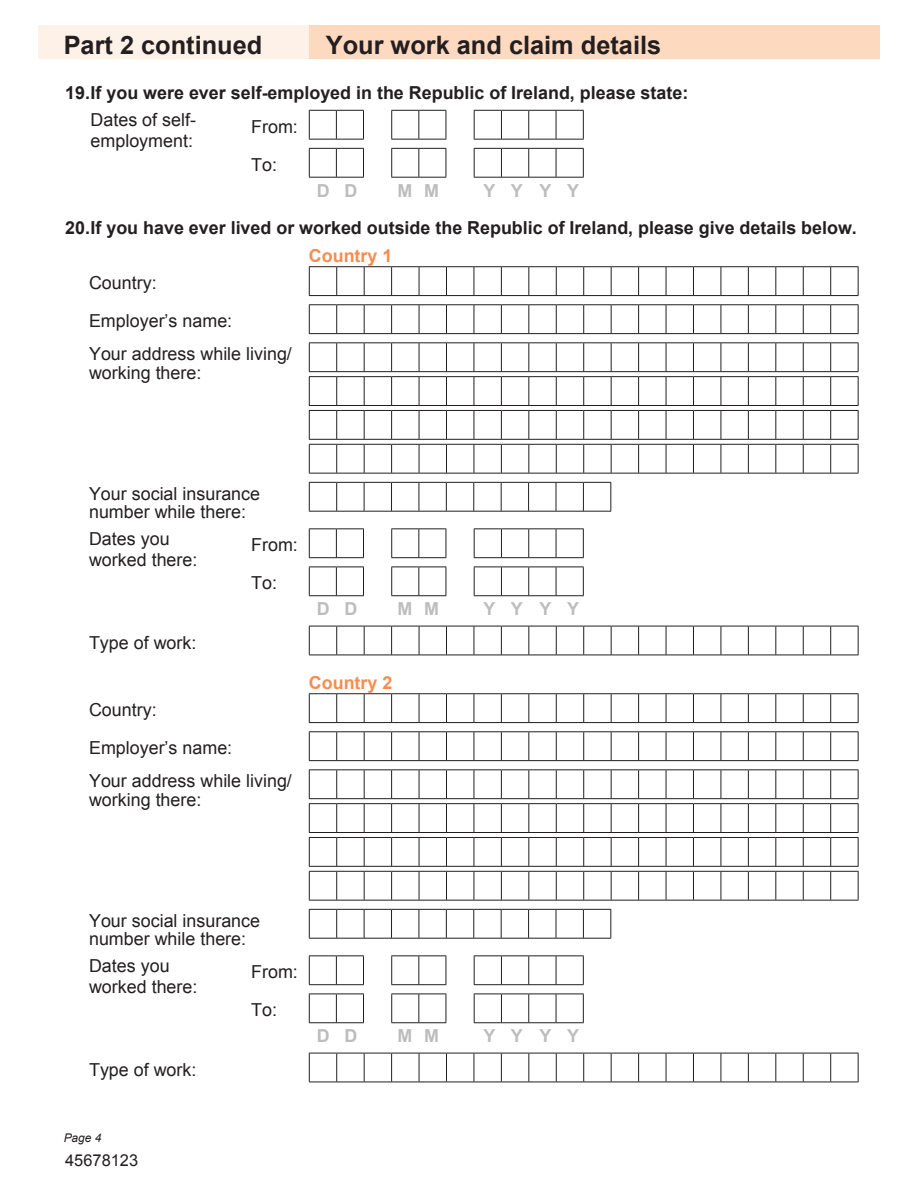
<style>
.page{position:relative;width:918px;height:1188px;background:#fff}
.page>*{position:absolute;margin:0;border:0;box-sizing:border-box;transform-origin:0 0}
.t1{font:700 25.35px "Arial";color:#231f20}
.t2{font:17.85px/38.1px "Arial";color:#231f20}
.t3{font:700 17.85px "Arial";color:#231f20}
.t4{font:700 17.85px "Arial";color:#bcbdbf}
.t5{font:700 17.85px "Arial";color:#f68c50}
.t6{font:16.35px "Arial";color:#231f20}
.t7{font:italic 12px "Arial";color:#231f20}
</style>
<div class="page">
<div style="left:38px;top:25px;width:292px;height:34px;background:#fef2e8"></div>
<div style="left:309px;top:25px;width:571px;height:34px;background:#fdd9c0"></div>
<svg style="left:309px;top:482px;width:302px;height:29px"></svg>
<hr style="left:309px;top:511px;width:302px;height:1px;background:#231f20">
<svg style="left:309px;top:266px;width:550px;height:29px"></svg>
<hr style="left:309px;top:295px;width:550px;height:1px;background:#231f20">
<svg style="left:309px;top:304px;width:550px;height:29px"></svg>
<hr style="left:309px;top:333px;width:550px;height:1px;background:#231f20">
<svg style="left:309px;top:626px;width:550px;height:29px"></svg>
<hr style="left:309px;top:655px;width:550px;height:1px;background:#231f20">
<svg style="left:309px;top:148px;width:55px;height:29px"></svg>
<hr style="left:309px;top:177px;width:55px;height:1px;background:#231f20">
<svg style="left:391px;top:148px;width:56px;height:29px"></svg>
<hr style="left:391px;top:177px;width:55px;height:1px;background:#231f20">
<svg style="left:474px;top:148px;width:110px;height:29px"></svg>
<hr style="left:474px;top:177px;width:110px;height:1px;background:#231f20">
<svg style="left:309px;top:110px;width:55px;height:29px"></svg>
<hr style="left:309px;top:139px;width:55px;height:1px;background:#231f20">
<svg style="left:391px;top:110px;width:56px;height:29px"></svg>
<hr style="left:391px;top:139px;width:55px;height:1px;background:#231f20">
<svg style="left:474px;top:110px;width:110px;height:29px"></svg>
<hr style="left:474px;top:139px;width:110px;height:1px;background:#231f20">
<svg style="left:309px;top:567px;width:55px;height:28px"></svg>
<hr style="left:309px;top:595px;width:55px;height:1px;background:#231f20">
<svg style="left:391px;top:567px;width:56px;height:29px"></svg>
<hr style="left:391px;top:595px;width:55px;height:1px;background:#231f20">
<svg style="left:474px;top:567px;width:110px;height:28px"></svg>
<hr style="left:474px;top:595px;width:110px;height:1px;background:#231f20">
<svg style="left:309px;top:528px;width:55px;height:29px"></svg>
<hr style="left:309px;top:557px;width:55px;height:1px;background:#231f20">
<svg style="left:391px;top:528px;width:56px;height:30px"></svg>
<hr style="left:391px;top:557px;width:55px;height:1px;background:#231f20">
<svg style="left:474px;top:528px;width:110px;height:29px"></svg>
<hr style="left:474px;top:557px;width:110px;height:1px;background:#231f20">
<svg style="left:309px;top:909px;width:302px;height:29px"></svg>
<hr style="left:309px;top:938px;width:302px;height:1px;background:#231f20">
<svg style="left:309px;top:693px;width:550px;height:29px"></svg>
<hr style="left:309px;top:722px;width:550px;height:1px;background:#231f20">
<svg style="left:309px;top:731px;width:550px;height:29px"></svg>
<hr style="left:309px;top:760px;width:550px;height:1px;background:#231f20">
<svg style="left:309px;top:1053px;width:550px;height:29px"></svg>
<hr style="left:309px;top:1082px;width:550px;height:1px;background:#231f20">
<svg style="left:309px;top:994px;width:55px;height:28px"></svg>
<hr style="left:309px;top:1022px;width:55px;height:1px;background:#231f20">
<svg style="left:391px;top:994px;width:56px;height:29px"></svg>
<hr style="left:391px;top:1022px;width:55px;height:1px;background:#231f20">
<svg style="left:474px;top:994px;width:110px;height:28px"></svg>
<hr style="left:474px;top:1022px;width:110px;height:1px;background:#231f20">
<svg style="left:309px;top:955px;width:55px;height:29px"></svg>
<hr style="left:309px;top:984px;width:55px;height:1px;background:#231f20">
<svg style="left:391px;top:955px;width:56px;height:30px"></svg>
<hr style="left:391px;top:984px;width:55px;height:1px;background:#231f20">
<svg style="left:474px;top:955px;width:110px;height:29px"></svg>
<hr style="left:474px;top:984px;width:110px;height:1px;background:#231f20">
<svg style="left:309px;top:342px;width:550px;height:131px"></svg>
<hr style="left:309px;top:473px;width:550px;height:1px;background:#231f20">
<svg style="left:309px;top:769px;width:550px;height:131px"></svg>
<hr style="left:309px;top:900px;width:550px;height:1px;background:#231f20">
<h1 class="t1" style="left:64px;top:31px;width:200px">Part 2 continued</h1>
<h1 class="t1" style="left:326px;top:31px;width:337px">Your work and claim details</h1>
<p class="t3" style="left:65px;top:83px;width:625px">19. If you were ever self-employed in the Republic of Ireland, please state:</p>
<p class="t2" style="left:91px;top:109px;width:107px;line-height:21.5px">Dates of self&shy;employment:</p>
<p class="t2" style="left:251px;top:107px;width:48px">From:<br>To:</p>
<p class="t4" style="left:317px;top:181px;width:42px">D D</p>
<p class="t4" style="left:398px;top:181px;width:43px">M M</p>
<p class="t4" style="left:484px;top:181px;width:97px">Y Y Y Y</p>
<p class="t3" style="left:65px;top:218px;width:793px">20. If you have ever lived or worked outside the Republic of Ireland, please give details below.</p>
<p class="t2" style="left:89px;top:264px;width:145px">Country:<br>Employer’s name:</p>
<p class="t2" style="left:89px;top:345px;width:204px;line-height:18.6px">Your address while living/ working there:</p>
<p class="t5" style="left:309px;top:246px;width:85px">Country 1</p>
<p class="t2" style="left:89px;top:484px;width:173px;line-height:18.6px">Your social insurance number while there:</p>
<p class="t2" style="left:89px;top:528px;width:110px;line-height:21.5px">Dates you worked there:</p>
<p class="t2" style="left:251px;top:526px;width:48px">From:<br>To:</p>
<p class="t2" style="left:89px;top:623px;width:109px">Type of work:</p>
<p class="t2" style="left:89px;top:691px;width:145px">Country:<br>Employer’s name:</p>
<p class="t2" style="left:89px;top:772px;width:204px;line-height:18.6px">Your address while living/ working there:</p>
<p class="t4" style="left:317px;top:599px;width:42px">D D</p>
<p class="t4" style="left:398px;top:599px;width:43px">M M</p>
<p class="t4" style="left:484px;top:599px;width:97px">Y Y Y Y</p>
<p class="t5" style="left:309px;top:673px;width:85px">Country 2</p>
<p class="t2" style="left:89px;top:911px;width:173px;line-height:18.6px">Your social insurance number while there:</p>
<p class="t2" style="left:89px;top:955px;width:110px;line-height:21.5px">Dates you worked there:</p>
<p class="t2" style="left:251px;top:953px;width:48px">From:<br>To:</p>
<p class="t2" style="left:89px;top:1050px;width:109px">Type of work:</p>
<p class="t7" style="left:64px;top:1131px;width:39px">Page 4</p>
<p class="t6" style="left:65px;top:1152px;width:74px">45678123</p>
<p class="t4" style="left:317px;top:1026px;width:42px">D D</p>
<p class="t4" style="left:398px;top:1026px;width:43px">M M</p>
<p class="t4" style="left:484px;top:1026px;width:97px">Y Y Y Y</p>
</div>
